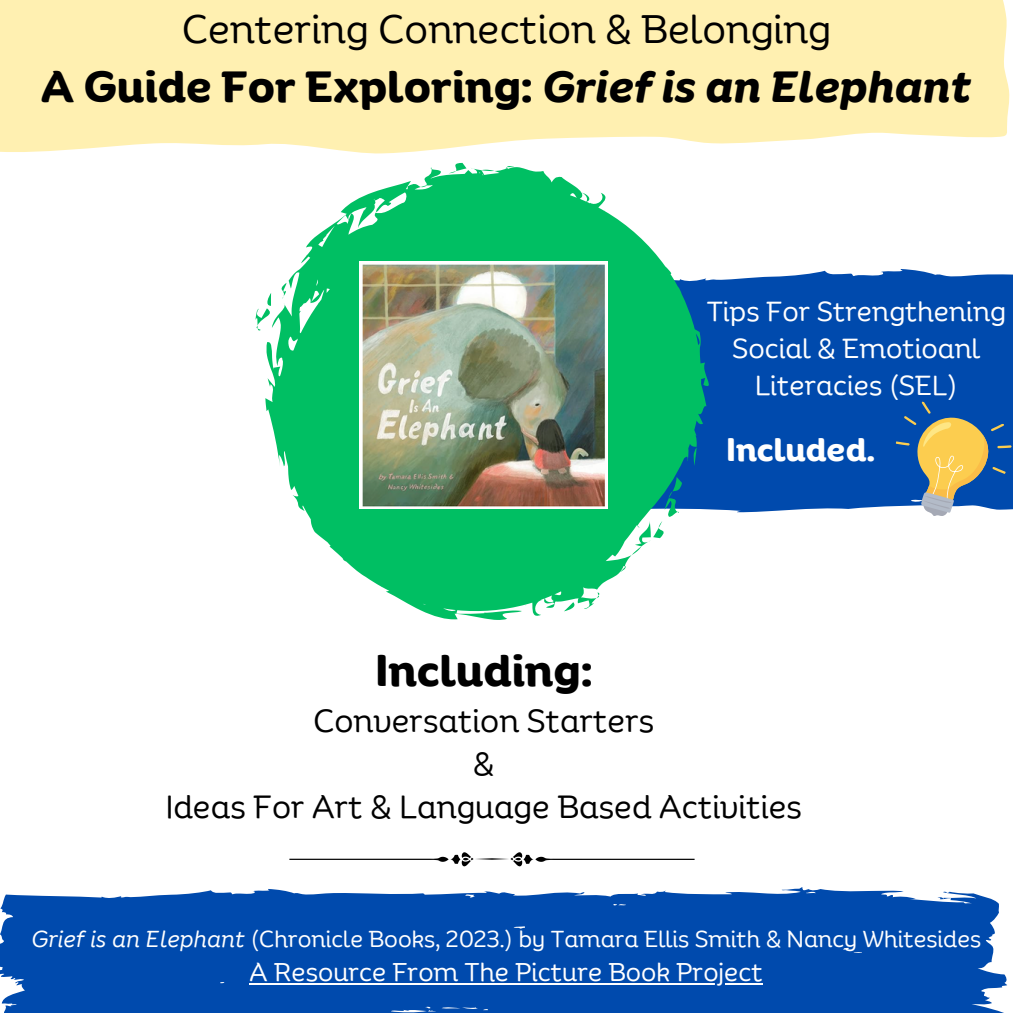
<style>
.page{position:relative;width:1013px;height:1013px;background:#fff}
.page>*{position:absolute;margin:0;border:0;box-sizing:border-box;transform-origin:0 0}
.t1{font:700 42.5px "Binate Display";color:#000}
.t2{font:38.75px "Binate Display";color:#000}
.t3{font:31.25px "Binate Display";color:#000}
.t4{font:700 31.25px "Binate Display";color:#fff}
.t5{font:26.88px/36.8px "Binate Display";color:#fff;text-align:center}
.t6{font:25px "Binate Display";color:#fff}
.t7{font:22.5px "Binate Display";color:#fff}
.s1{font-style:italic}
</style>
<div class="page">
<svg style="left:0;top:0;width:1010px;height:154px;background:#fff1b6"></svg>
<div style="left:709px;top:269px;width:303px;height:244px;background:#004aad"></div>
<svg style="left:455px;top:163px;width:11px;height:4px"></svg>
<svg style="left:255px;top:308px;width:10px;height:23px"></svg>
<svg style="left:265px;top:167px;width:444px;height:453px;fill:#00bf63"></svg>
<img style="left:360px;top:261px;width:247px;height:248px">
<svg style="left:289px;top:852px;width:405px;height:14px"></svg>
<svg style="left:0;top:887px;width:1007px;height:125px;background:#1559b3"></svg>
<svg style="left:895px;top:401px;width:116px;height:115px;background:#6a8596"></svg>
<hr style="left:250px;top:982px;width:513px;height:2px;background:#fff">
<p class="t2" style="left:182px;top:-7px;width:650px">Centering Connection &amp; Belonging</p>
<p class="t1" style="left:42px;top:46px;width:931px">A Guide For Exploring: <span class="s1">Grief is an Elephant</span></p>
<p class="t5" style="left:706px;top:289px;width:301px">Tips For Strengthening<br>Social &amp; Emotioanl<br>Literacies (SEL)</p>
<p class="t4" style="left:726px;top:420px;width:151px">Included.</p>
<p class="t1" style="left:375px;top:630px;width:219px">Including:</p>
<p class="t3" style="left:313px;top:691px;width:342px">Conversation Starters</p>
<p class="t3" style="left:473px;top:734px;width:23px">&amp;</p>
<p class="t3" style="left:166px;top:777px;width:637px">Ideas For Art &amp; Language Based Activities</p>
<p class="t7" style="left:32px;top:917px;width:951px"><span class="s1">Grief is an Elephant</span> (Chronicle Books, 2023.) by Tamara Ellis Smith &amp; Nancy Whitesides</p>
<p class="t6" style="left:250px;top:948px;width:514px">A Resource From The Picture Book Project</p>
</div>
